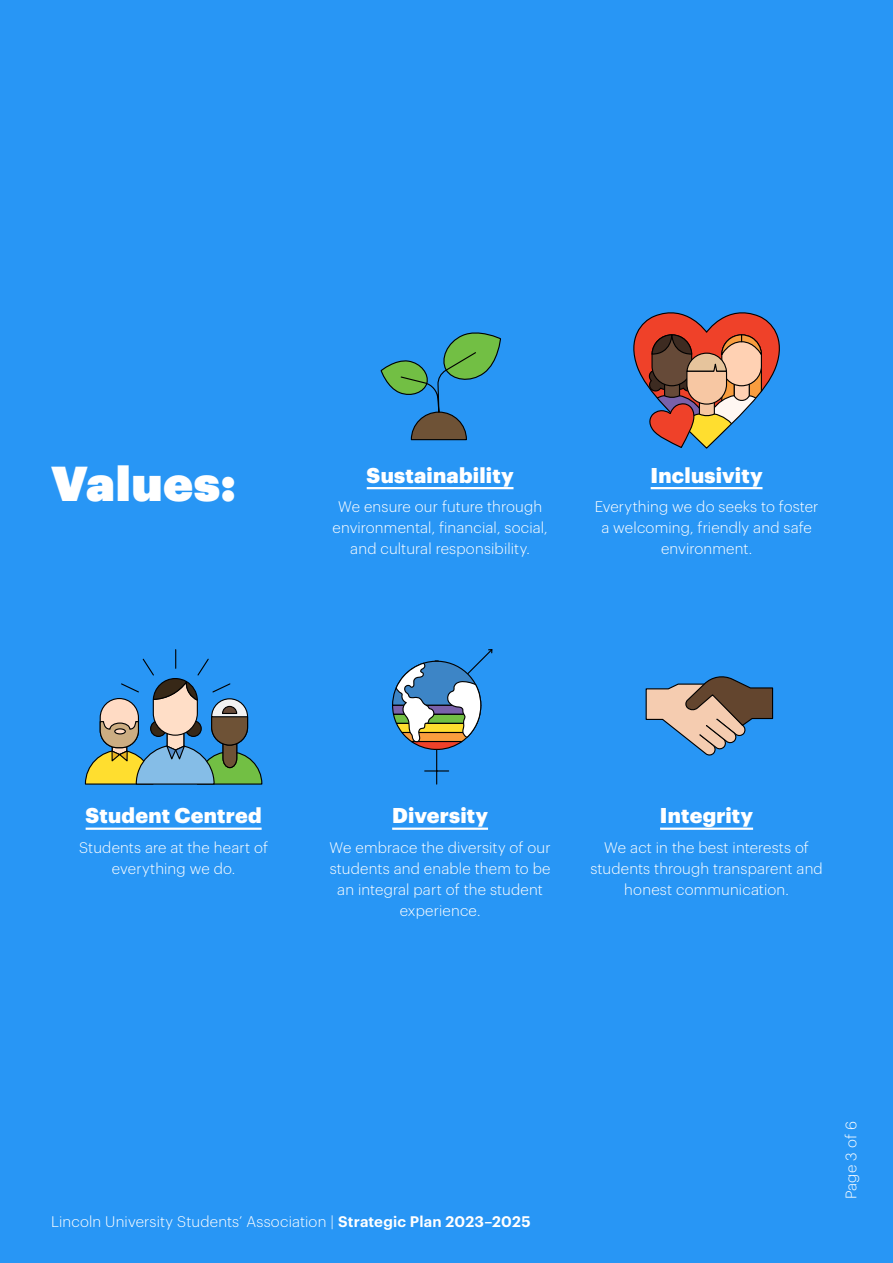
<style>
.page{position:relative;width:893px;height:1263px;background:#2896f5}
.page>*{position:absolute;margin:0;border:0;box-sizing:border-box;transform-origin:0 0}
.t1{font:48px "Graphik Super";letter-spacing:.02em;color:#fff}
.t2{font:900 21px "Graphik";letter-spacing:.01em;color:#fff}
.t3{font:300 15px/21px "Graphik";letter-spacing:.01em;color:#fff;text-align:center}
.s1{font-weight:600}
</style>
<div class="page">
<hr style="left:660px;top:827px;width:93px;height:3px;background:#fff">
<hr style="left:86px;top:827px;width:176px;height:3px;background:#fff">
<hr style="left:367px;top:487px;width:146px;height:2px;background:#fff">
<hr style="left:392px;top:827px;width:96px;height:3px;background:#fff">
<hr style="left:651px;top:487px;width:111px;height:2px;background:#fff">
<svg style="left:645px;top:676px;width:129px;height:80px"></svg>
<svg style="left:84px;top:649px;width:179px;height:136px"></svg>
<svg style="left:380px;top:332px;width:121px;height:109px"></svg>
<svg style="left:392px;top:649px;width:101px;height:136px"></svg>
<svg style="left:633px;top:312px;width:147px;height:137px"></svg>
<h1 class="t1" style="left:51px;top:446px;width:186px">Values:</h1>
<h2 class="t2" style="left:367px;top:459px;width:148px">Sustainability</h2>
<p class="t3" style="left:332px;top:495px;width:217px">We ensure our future through environmental, financial, social, and cultural responsibility.</p>
<h2 class="t2" style="left:651px;top:459px;width:114px">Inclusivity</h2>
<p class="t3" style="left:595px;top:495px;width:225px">Everything we do seeks to foster a welcoming, friendly and safe environment.</p>
<h2 class="t2" style="left:86px;top:799px;width:178px">Student Centred</h2>
<p class="t3" style="left:79px;top:836px;width:191px">Students are at the heart of everything we do.</p>
<h2 class="t2" style="left:392px;top:799px;width:98px">Diversity</h2>
<p class="t3" style="left:330px;top:836px;width:223px">We embrace the diversity of our students and enable them to be an integral part of the student experience.</p>
<h2 class="t2" style="left:660px;top:799px;width:95px">Integrity</h2>
<p class="t3" style="left:590px;top:836px;width:234px">We act in the best interests of students through transparent and honest communication.</p>
<p class="t3" style="left:51px;top:1209px;width:481px">Lincoln University Students’ Association | <span class="s1">Strategic Plan 2023–2025</span></p>
<p class="t3" style="left:839px;top:1199px;width:79px;rotate:-90deg">Page 3 of 6</p>
</div>
